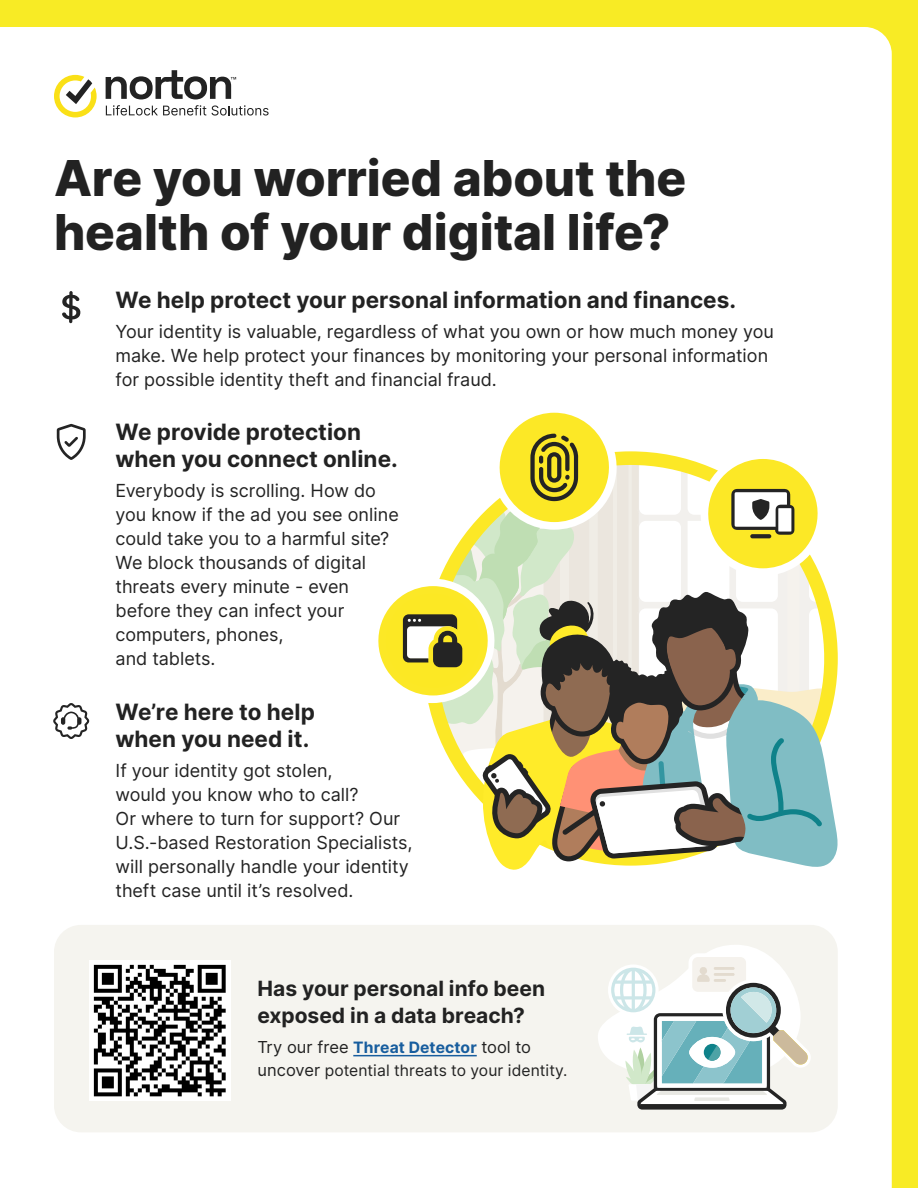
<style>
.page{position:relative;width:918px;height:1188px;background:#f8eb25}
.page>*{position:absolute;margin:0;border:0;box-sizing:border-box;transform-origin:0 0}
.t1{font:800 49.5px/54px "Inter";letter-spacing:-.005em;color:#222}
.t2{font:700 22.5px "Inter";color:#222}
.t3{font:700 21px/27px "Inter";color:#222}
.t4{font:18px/24px "Inter";color:#222}
.t5{font:16.5px "Inter";color:#222}
.t6{font:15.6px "Inter";color:#222}
.s1{font-weight:700;font-size:15.6px;color:#175d9e}
.s2{font-size:16.5px}
</style>
<div class="page">
<div style="left:0;top:27px;width:892px;height:1161px;background:#fff"></div>
<svg style="left:54px;top:75px;width:43px;height:42px"></svg>
<svg style="left:106px;top:70px;width:130px;height:29px;background:#a4a4a4"></svg>
<svg style="left:106px;top:105px;width:100px;height:11px"></svg>
<svg style="left:212px;top:105px;width:57px;height:11px"></svg>
<div style="left:54px;top:925px;width:784px;height:207px;background:#f5f4ef;border-radius:27px"></div>
<hr style="left:353px;top:1055px;width:124px;height:1px;background:#175d9e">
<div style="left:44px;top:694px;width:54px;height:54px;background:#fff;border-radius:50%"></div>
<svg style="left:53px;top:703px;width:36px;height:36px"></svg>
<div style="left:44px;top:415px;width:54px;height:54px;background:#fff;border-radius:50%"></div>
<svg style="left:57px;top:424px;width:29px;height:36px"></svg>
<div style="left:47px;top:283px;width:48px;height:48px;background:#fff;border-radius:50%"></div>
<svg style="left:62px;top:291px;width:18px;height:32px"></svg>
<img style="left:90px;top:960px;width:140px;height:141px">
<svg style="left:598px;top:945px;width:213px;height:165px"></svg>
<svg style="left:368px;top:405px;width:483px;height:465px"></svg>
<p class="t1" style="left:54px;top:149px;width:634px">Are you worried about the health of your digital life?</p>
<p class="t2" style="left:116px;top:283px;width:622px">We help protect your personal information and finances.</p>
<p class="t4" style="left:116px;top:319px;width:660px">Your identity is valuable, regardless of what you own or how much money you make. We help protect your finances by monitoring your personal information for possible identity theft and financial fraud.</p>
<p class="t2" style="left:116px;top:415px;width:247px">We provide protection</p>
<p class="t2" style="left:116px;top:442px;width:284px">when you connect online.</p>
<p class="t4" style="left:116px;top:478px;width:262px">Everybody is scrolling. How do</p>
<p class="t4" style="left:116px;top:502px;width:285px">you know if the ad you see online</p>
<p class="t4" style="left:116px;top:526px;width:275px">could take you to a harmful site?</p>
<p class="t4" style="left:116px;top:550px;width:252px">We block thousands of digital</p>
<p class="t4" style="left:116px;top:574px;width:235px">threats every minute - even</p>
<p class="t4" style="left:116px;top:598px;width:230px">before they can infect your computers, phones,</p>
<p class="t4" style="left:116px;top:646px;width:101px">and tablets.</p>
<p class="t2" style="left:116px;top:695px;width:201px">We’re here to help</p>
<p class="t2" style="left:116px;top:722px;width:195px">when you need it.</p>
<p class="t4" style="left:116px;top:758px;width:219px">If your identity got stolen,</p>
<p class="t4" style="left:116px;top:782px;width:245px">would you know who to call?</p>
<p class="t4" style="left:116px;top:806px;width:299px">Or where to turn for support? Our U.S.-based Restoration Specialists, will personally handle your identity theft case until it’s resolved.</p>
<p class="t3" style="left:257px;top:974px;width:289px">Has your personal info been exposed in a data breach?</p>
<p class="t5" style="left:257px;top:1035px;width:275px">Try our free <span class="s1">Threat Detector</span> tool to</p>
<p class="t6" style="left:257px;top:1059px;width:312px"><span class="s2">uncover</span> potential threats to your identity.</p>
</div>
